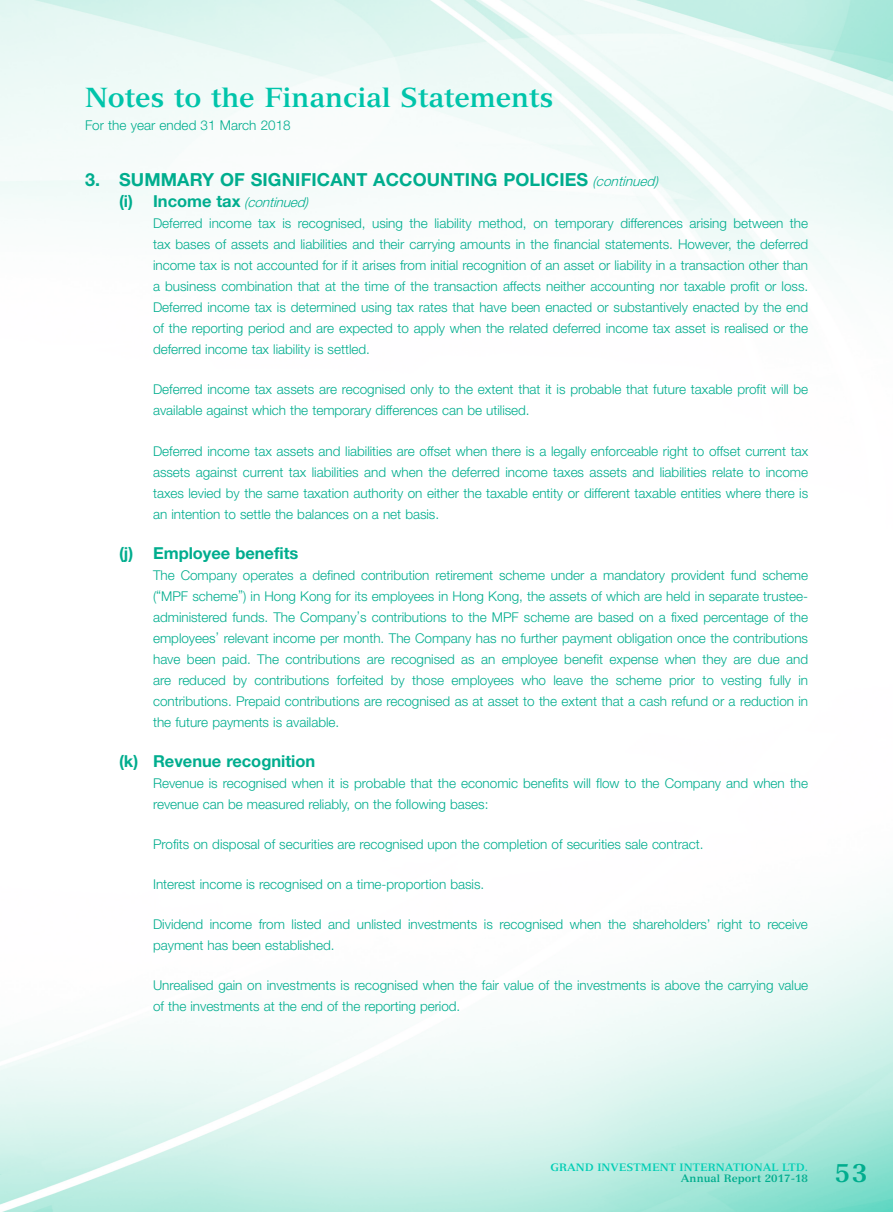
<style>
.page{position:relative;width:893px;height:1212px;background:#fff}
.page>*{position:absolute;margin:0;border:0;box-sizing:border-box;transform-origin:0 0}
.t1{font:700 27px "Versailles LT Std";letter-spacing:-.005em;color:#00c4aa}
.t2{font:700 25.5px "Versailles LT Std";color:#00ad8e}
.t3{font:700 18px "Helvetica Neue LT Std";letter-spacing:.01em;color:#00ad8e}
.t4{font:700 16.5px "Helvetica Neue LT Std";color:#00ad8e}
.t5{font:300 13.5px/21px "Helvetica Neue LT Std";color:#00ad8e}
.t6{font:700 10.5px "Versailles LT Std";letter-spacing:.005em;color:#00cdb4}
.t7{font:700 10.5px "Versailles LT Std";letter-spacing:.005em;color:#00ad8e}
.s1{font-weight:300;font-style:italic;font-size:13.5px}
</style>
<div class="page">
<img style="left:0;top:0;width:893px;height:1212px">
<h1 class="t1" style="left:85px;top:81px;width:470px">Notes to the Financial Statements</h1>
<p class="t5" style="left:85px;top:114px;width:207px">For the year ended 31 March 2018</p>
<h3 class="t3" style="left:85px;top:169px;width:575px">3. SUMMARY OF SIGNIFICANT ACCOUNTING POLICIES <span class="s1">(continued)</span></h3>
<p class="t4" style="left:119px;top:191px;width:191px">( i ) I n c o m e t a x <span class="s1">(continued)</span></p>
<p class="t5" style="left:153px;top:213px;width:657px;text-align:justify">Deferred income tax is recognised, using the liability method, on temporary differences arising between the tax bases of assets and liabilities and their carrying amounts in the financial statements. However, the deferred income tax is not accounted for if it arises from initial recognition of an asset or liability in a transaction other than a business combination that at the time of the transaction affects neither accounting nor taxable profit or loss.<br>Deferred income tax is determined using tax rates that have been enacted or substantively enacted by the end of the reporting period and are expected to apply when the related deferred income tax asset is realised or the deferred income tax liability is settled.</p>
<p class="t5" style="left:153px;top:379px;width:657px">Deferred income tax assets are recognised only to the extent that it is probable that future taxable profit will be available against which the temporary differences can be utilised.</p>
<p class="t5" style="left:153px;top:440px;width:657px;text-align:justify">Deferred income tax assets and liabilities are offset when there is a legally enforceable right to offset current tax assets against current tax liabilities and when the deferred income taxes assets and liabilities relate to income taxes levied by the same taxation authority on either the taxable entity or different taxable entities where there is an intention to settle the balances on a net basis.</p>
<p class="t4" style="left:119px;top:542px;width:181px">(j) Employee benefits</p>
<p class="t5" style="left:153px;top:564px;width:657px;text-align:justify">The Company operates a defined contribution retirement scheme under a mandatory provident fund scheme (“MPF scheme”) in Hong Kong for its employees in Hong Kong, the assets of which are held in separate trustee&shy;administered funds. The Company’s contributions to the MPF scheme are based on a fixed percentage of the employees’ relevant income per month. The Company has no further payment obligation once the contributions have been paid. The contributions are recognised as an employee benefit expense when they are due and are reduced by contributions forfeited by those employees who leave the scheme prior to vesting fully in contributions. Prepaid contributions are recognised as at asset to the extent that a cash refund or a reduction in the future payments is available.</p>
<p class="t4" style="left:119px;top:751px;width:198px">(k) Revenue recognition</p>
<p class="t5" style="left:153px;top:772px;width:657px">Revenue is recognised when it is probable that the economic benefits will flow to the Company and when the revenue can be measured reliably, on the following bases:</p>
<p class="t5" style="left:153px;top:833px;width:552px">Profits on disposal of securities are recognised upon the completion of securities sale contract.</p>
<p class="t5" style="left:153px;top:873px;width:333px">Interest income is recognised on a time-proportion basis.</p>
<p class="t5" style="left:153px;top:914px;width:656px">Dividend income from listed and unlisted investments is recognised when the shareholders’ right to receive payment has been established.</p>
<p class="t5" style="left:153px;top:975px;width:657px">Unrealised gain on investments is recognised when the fair value of the investments is above the carrying value of the investments at the end of the reporting period.</p>
<p class="t6" style="left:550px;top:1161px;width:259px">GRAND INVESTMENT INTERNATIONAL LTD.</p>
<p class="t7" style="left:681px;top:1171px;width:129px">Annual Report 2017-18</p>
<h2 class="t2" style="left:835px;top:1157px;width:34px">53</h2>
</div>
